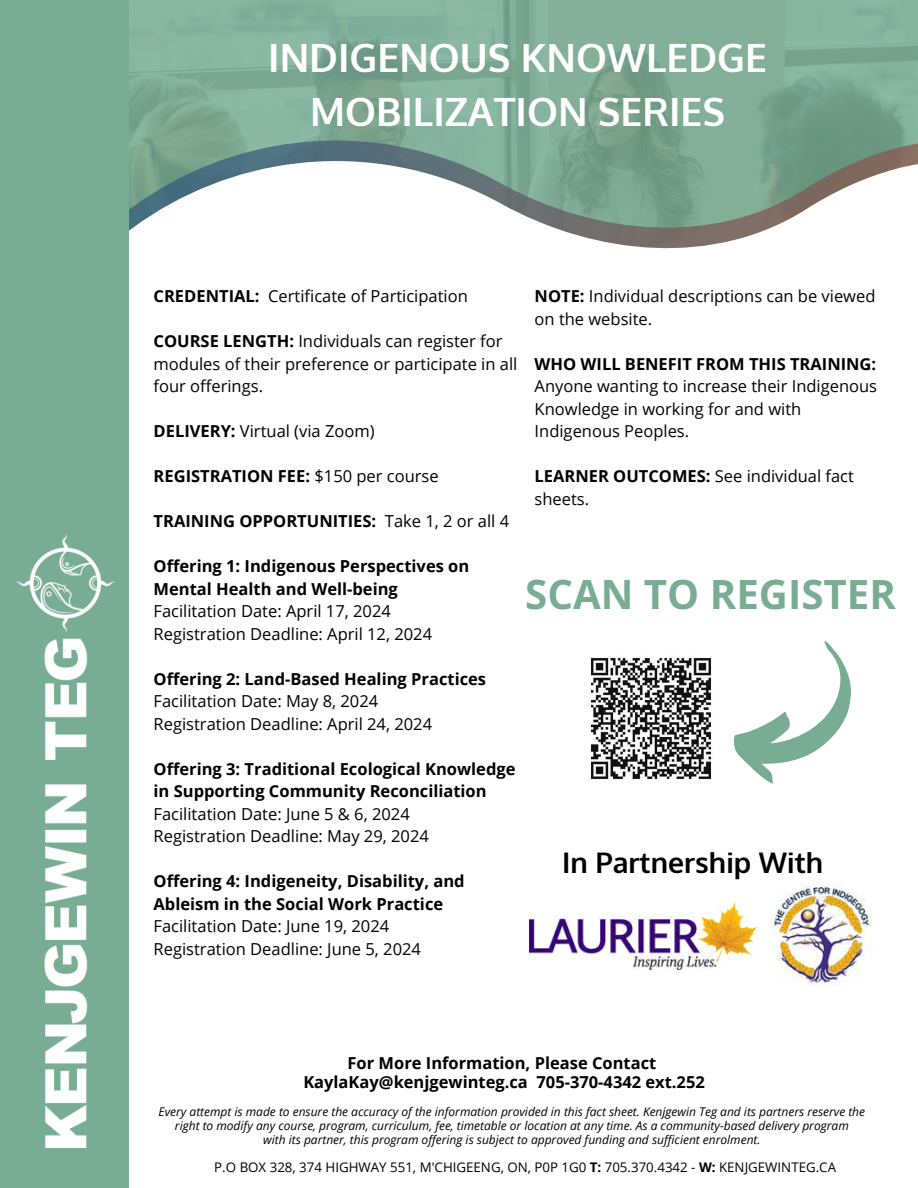
<style>
.page{position:relative;width:918px;height:1188px;background:#fff}
.page>*{position:absolute;margin:0;border:0;box-sizing:border-box;transform-origin:0 0}
.t1{font:700 40.2px "Open Sans";color:#78ad93}
.t2{font:700 39px/54px "Oxygen";color:#fff;text-align:center}
.t3{font:700 28.35px "Oxygen";color:#000}
.t4{font:16.5px/22.5px "Open Sans";color:#000}
.t5{font:700 16.5px/22.5px "Open Sans";color:#000}
.t6{font:13.35px "Open Sans";color:#000}
.t7{font:italic 12px/14px "Open Sans";color:#000;text-align:center}
.s1{font-weight:700}
.s2{font-weight:400}
</style>
<div class="page">
<img style="left:128px;top:0;width:790px;height:122px">
<svg style="left:128px;top:122px;width:790px;height:20px;background:#7ca791"></svg>
<svg style="left:128px;top:142px;width:790px;height:665px"></svg>
<div style="left:0;top:0;width:128px;height:1188px;background:#78ad93"></div>
<img style="left:16px;top:534px;width:98px;height:613px">
<svg style="left:733px;top:641px;width:120px;height:143px"></svg>
<img style="left:585px;top:653px;width:132px;height:131px">
<img style="left:771px;top:884px;width:102px;height:102px">
<img style="left:530px;top:901px;width:229px;height:68px">
<h2 class="t2" style="left:268px;top:32px;width:500px">INDIGENOUS KNOWLEDGE<br>MOBILIZATION SERIES</h2>
<p class="t4" style="left:154px;top:285px;width:316px"><span class="s1">CREDENTIAL:</span> Certificate of Participation</p>
<p class="t4" style="left:154px;top:330px;width:365px"><span class="s1">COURSE LENGTH:</span> Individuals can register for modules of their preference or participate in all four offerings.</p>
<p class="t4" style="left:154px;top:420px;width:223px"><span class="s1">DELIVERY:</span> Virtual (via Zoom)</p>
<p class="t5" style="left:154px;top:465px;width:287px">REGISTRATION FEE: <span class="s2">$150 per course</span></p>
<p class="t5" style="left:154px;top:510px;width:357px">TRAINING OPPORTUNITIES: <span class="s2">Take 1, 2 or all 4</span></p>
<p class="t5" style="left:154px;top:555px;width:317px">Offering 1: Indigenous Perspectives on<br>Mental Health and Well-being</p>
<p class="t4" style="left:154px;top:600px;width:280px">Facilitation Date: April 17, 2024<br>Registration Deadline: April 12, 2024</p>
<p class="t5" style="left:154px;top:667px;width:334px">Offering 2: Land-Based Healing Practices</p>
<p class="t4" style="left:154px;top:690px;width:280px">Facilitation Date: May 8, 2024<br>Registration Deadline: April 24, 2024</p>
<p class="t5" style="left:154px;top:757px;width:363px">Offering 3: Traditional Ecological Knowledge in Supporting Community Reconciliation</p>
<p class="t4" style="left:154px;top:802px;width:277px">Facilitation Date: June 5 &amp; 6, 2024<br>Registration Deadline: May 29, 2024</p>
<p class="t5" style="left:154px;top:870px;width:313px">Offering 4: Indigeneity, Disability, and<br>Ableism in the Social Work Practice</p>
<p class="t4" style="left:154px;top:915px;width:269px">Facilitation Date: June 19, 2024<br>Registration Deadline: June 5, 2024</p>
<p class="t4" style="left:535px;top:285px;width:342px"><span class="s1">NOTE:</span> Individual descriptions can be viewed on the website.</p>
<p class="t5" style="left:535px;top:352px;width:343px">WHO WILL BENEFIT FROM THIS TRAINING:</p>
<p class="t4" style="left:535px;top:375px;width:344px">Anyone wanting to increase their Indigenous<br>Knowledge in working for and with<br>Indigenous Peoples.</p>
<p class="t4" style="left:535px;top:465px;width:321px"><span class="s1">LEARNER OUTCOMES:</span> See individual fact sheets.</p>
<h1 class="t1" style="left:525px;top:567px;width:372px">SCAN TO REGISTER</h1>
<h3 class="t3" style="left:562px;top:845px;width:263px">In Partnership With</h3>
<p class="t5" style="left:303px;top:1053px;width:403px;line-height:19.2px;text-align:center">For More Information, Please Contact<br>KaylaKay@kenjgewinteg.ca 705-370-4342 ext.252</p>
<p class="t7" style="left:159px;top:1105px;width:708px">Every attempt is made to ensure the accuracy of the information provided in this fact sheet. Kenjgewin Teg and its partners reserve the right to modify any course, program, curriculum, fee, timetable or location at any time. As a community-based delivery program<br>with its partner, this program offering is subject to approved funding and sufficient enrolment.</p>
<p class="t6" style="left:214px;top:1158px;width:623px">P.O BOX 328, 374 HIGHWAY 551, M'CHIGEENG, ON, P0P 1G0 <span class="s1">T:</span> 705.370.4342 - <span class="s1">W:</span> KENJGEWINTEG.CA</p>
</div>
